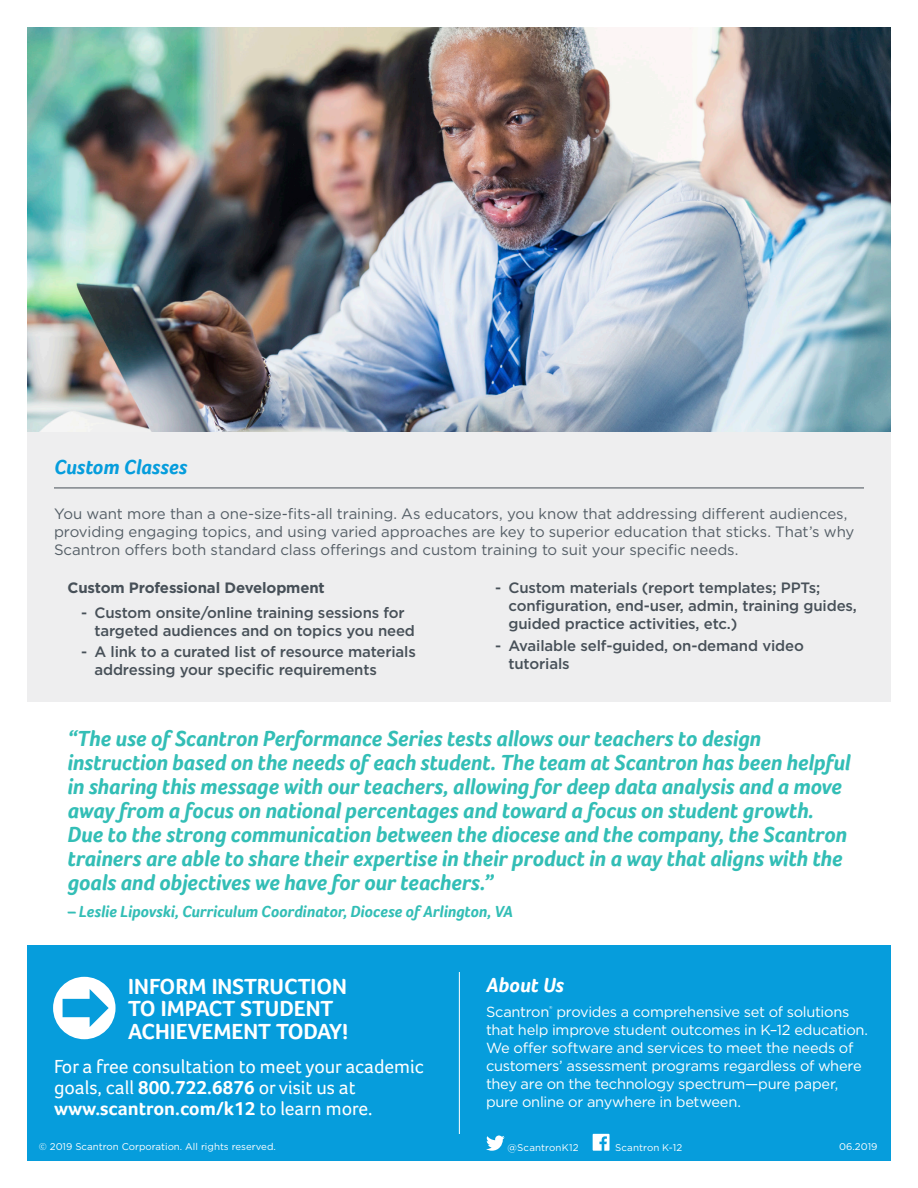
<style>
.page{position:relative;width:918px;height:1188px;background:#fff}
.page>*{position:absolute;margin:0;border:0;box-sizing:border-box;transform-origin:0 0}
.Quote_-_Inset{font:italic 700 22.5px/24px "Foco";letter-spacing:-.01em;color:#33beb6}
.CTA_Headline{font:700 22.5px/22.5px "Foco";color:#fff}
.Subhead_1{font:italic 700 21px "Foco";letter-spacing:-.005em;color:#069ddc}
.About_Us_Headline{font:italic 700 21px "Foco";color:#fff}
.CTA_Body{font:19.5px/21px "Foco";color:#fff}
.Quote_-_Attribution{font:italic 700 16.5px "Foco";letter-spacing:-.005em;color:#33beb6}
.t1{font:500 15px/18px "Gotham";letter-spacing:-.01em;color:#475058}
.Body{font:15px/18px "Gotham";letter-spacing:-.005em;color:#545e66}
.Body_Bullets{font:700 15px "Gotham";letter-spacing:-.01em;color:#475058}
.About_Us_copy{font:14.7px/18px "Gotham";letter-spacing:-.015em;color:#fff}
.Copyright___Legal{font:9.75px "Gotham";color:#fff}
.Item_Number___PN{font:9.75px "Gotham";color:#fff}
.s1{font-weight:700}
</style>
<div class="page">
<img style="left:27px;top:27px;width:864px;height:405px">
<div style="left:27px;top:945px;width:864px;height:216px;background:#069ddc"></div>
<hr style="left:459px;top:972px;width:1px;height:162px;background:#fff">
<svg style="left:53px;top:977px;width:63px;height:62px"></svg>
<div style="left:27px;top:432px;width:864px;height:270px;background:#eeeeef"></div>
<hr style="left:54px;top:488px;width:810px;height:1px;background:#475058">
<svg style="left:486px;top:1135px;width:19px;height:16px"></svg>
<svg style="left:593px;top:1134px;width:17px;height:17px"></svg>
<p class="Subhead_1" style="left:54px;top:455px;width:135px">Custom Classes</p>
<p class="Body" style="left:54px;top:504px;width:802px">You want more than a one-size-fits-all training. As educators, you know that addressing different audiences, providing engaging topics, and using varied approaches are key to superior education that sticks. That’s why<br>Scantron offers both standard class offerings and custom training to suit your specific needs.</p>
<p class="Body_Bullets" style="left:68px;top:578px;width:259px">Custom Professional Development</p>
<p class="t1" style="left:94px;top:604px;width:322px;text-indent:-14px">- Custom onsite/online training sessions for targeted audiences and on topics you need</p>
<p class="t1" style="left:94px;top:643px;width:323px;text-indent:-14px">- A link to a curated list of resource materials addressing your specific requirements</p>
<p class="t1" style="left:508px;top:579px;width:350px;text-indent:-14px">- Custom materials (report templates; PPTs; configuration, end-user, admin, training guides, guided practice activities, etc.)</p>
<p class="t1" style="left:508px;top:636px;width:297px;text-indent:-14px">- Available self-guided, on-demand video tutorials</p>
<p class="Quote_-_Inset" style="left:68px;top:726px;width:784px">“The use of Scantron Performance Series tests allows our teachers to design instruction based on the needs of each student. The team at Scantron has been helpful in sharing this message with our teachers, allowing for deep data analysis and a move away from a focus on national percentages and toward a focus on student growth.<br>Due to the strong communication between the diocese and the company, the Scantron trainers are able to share their expertise in their product in a way that aligns with the goals and objectives we have for our teachers.”</p>
<p class="Quote_-_Attribution" style="left:68px;top:901px;width:447px">– Leslie Lipovski, Curriculum Coordinator, Diocese of Arlington, VA</p>
<p class="CTA_Headline" style="left:128px;top:974px;width:222px">INFORM INSTRUCTION<br>TO IMPACT STUDENT<br>ACHIEVEMENT TODAY!</p>
<p class="CTA_Body" style="left:54px;top:1056px;width:371px">For a free consultation to meet your academic goals, call <span class="s1">800.722.6876</span> or visit us at <span class="s1">www.scantron.com/k12</span> to learn more.</p>
<p class="Copyright___Legal" style="left:39px;top:1141px;width:239px">© 2019 Scantron Corporation. All rights reserved.</p>
<p class="About_Us_Headline" style="left:486px;top:973px;width:80px">About Us</p>
<p class="About_Us_copy" style="left:486px;top:1003px;width:384px">Scantron<sup>®</sup> provides a comprehensive set of solutions that help improve student outcomes in K–12 education.<br>We offer software and services to meet the needs of customers’ assessment programs regardless of where they are on the technology spectrum—pure paper, pure online or anywhere in between.</p>
<p class="Copyright___Legal" style="left:507px;top:1141px;width:73px">@ScantronK12</p>
<p class="Copyright___Legal" style="left:615px;top:1141px;width:69px">Scantron K-12</p>
<p class="Item_Number___PN" style="left:839px;top:1141px;width:40px">06.2019</p>
</div>
